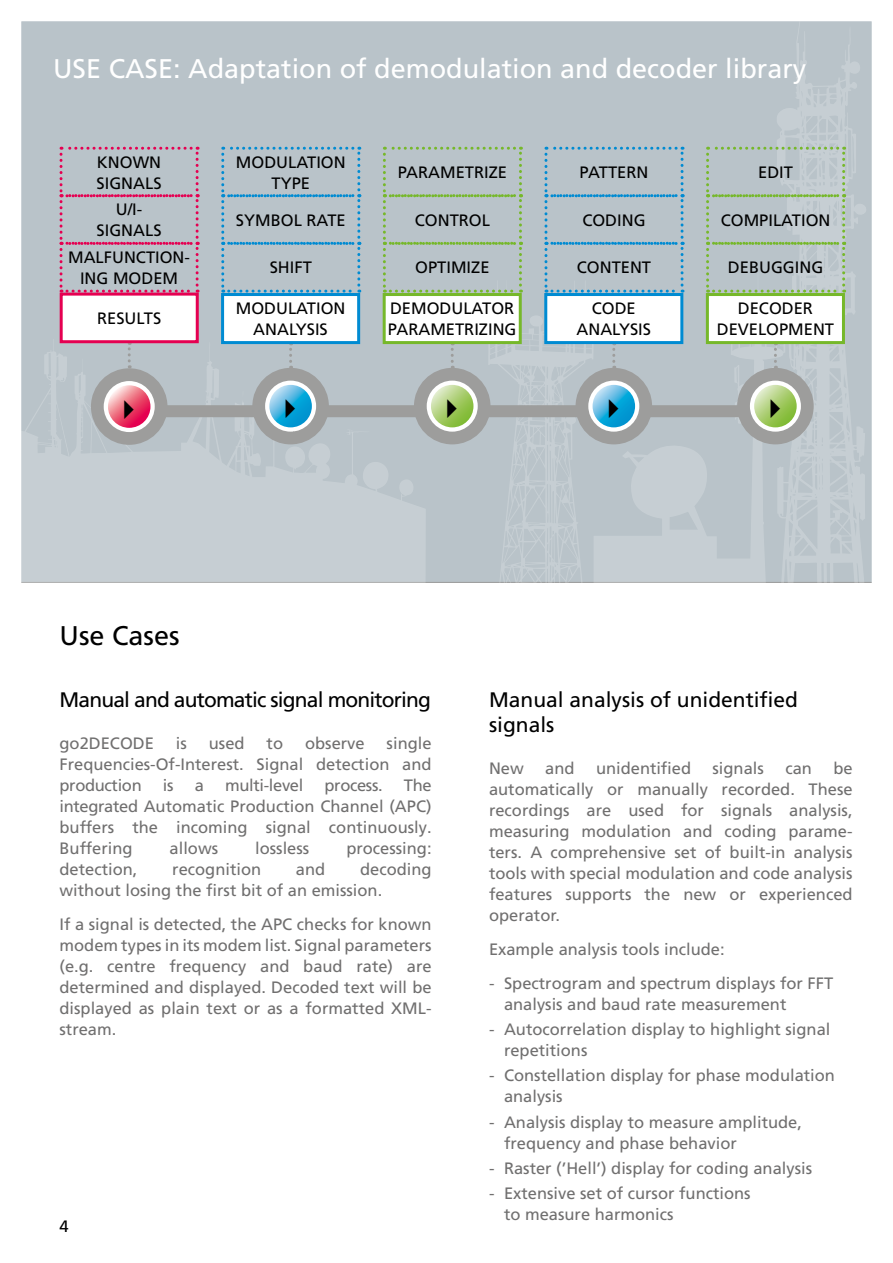
<style>
.page{position:relative;width:893px;height:1263px;background:#fff}
.page>*{position:absolute;margin:0;border:0;box-sizing:border-box;transform-origin:0 0}
.t1{font:27px "Frutiger LT Pro";color:#fff}
.t2{font:27px "Frutiger LT Pro";color:#000}
.t3{font:21px/25.2px "Frutiger LT Pro";color:#000}
.t4{font:21px "Frutiger LT Pro";letter-spacing:-.04em;color:#000}
.t5{font:16.5px/21px "Frutiger LT Pro";color:#706f6f}
.t6{font:16.5px/21px "Frutiger LT Pro";color:#000;text-align:center}
.t7{font:16.5px "Frutiger LT Pro";letter-spacing:-.02em;color:#706f6f}
</style>
<div class="page">
<div style="left:22px;top:22px;width:849px;height:561px;background:#b9c3c9"></div>
<svg style="left:382px;top:270px;width:394px;height:313px;fill:#b9c3c9"></svg>
<svg style="left:184px;top:342px;width:242px;height:241px;fill:#c6ced3"></svg>
<svg style="left:776px;top:22px;width:92px;height:561px;fill:#b9c3c9"></svg>
<svg style="left:22px;top:339px;width:162px;height:244px;fill:#c6ced3"></svg>
<div style="left:114px;top:405px;width:642px;height:12px;background:#9d9d9c"></div>
<div style="left:91px;top:368px;width:76px;height:77px;background:#9d9d9c;border-radius:50%"></div>
<div style="left:104px;top:381px;width:51px;height:51px;background:#fff;border-radius:50%"></div>
<svg style="left:108px;top:385px;width:42px;height:43px"></svg>
<svg style="left:128px;top:343px;width:3px;height:25px"></svg>
<div style="left:61px;top:294px;width:136px;height:48px;background:#fff"></div>
<div style="left:60px;top:293px;width:139px;height:50px;border:3px solid #e50051"></div>
<svg style="left:60px;top:147px;width:139px;height:146px"></svg>
<div style="left:252px;top:368px;width:77px;height:76px;background:#9d9d9c;border-radius:50%"></div>
<div style="left:265px;top:381px;width:51px;height:51px;background:#fff;border-radius:50%"></div>
<svg style="left:269px;top:385px;width:43px;height:42px"></svg>
<svg style="left:221px;top:147px;width:139px;height:146px"></svg>
<svg style="left:289px;top:344px;width:3px;height:24px"></svg>
<div style="left:223px;top:294px;width:136px;height:49px;background:#fff"></div>
<div style="left:221px;top:293px;width:139px;height:51px;border:3px solid #008bd2"></div>
<div style="left:576px;top:368px;width:76px;height:76px;background:#9d9d9c;border-radius:50%"></div>
<svg style="left:588px;top:381px;width:51px;height:51px"></svg>
<svg style="left:593px;top:385px;width:42px;height:42px"></svg>
<svg style="left:544px;top:147px;width:140px;height:146px"></svg>
<svg style="left:612px;top:344px;width:3px;height:24px"></svg>
<div style="left:546px;top:294px;width:136px;height:49px;background:#fff"></div>
<div style="left:544px;top:293px;width:139px;height:51px;border:3px solid #008bd2"></div>
<div style="left:414px;top:368px;width:76px;height:76px;background:#9d9d9c;border-radius:50%"></div>
<svg style="left:427px;top:381px;width:51px;height:51px"></svg>
<svg style="left:431px;top:385px;width:42px;height:42px"></svg>
<svg style="left:383px;top:147px;width:139px;height:146px"></svg>
<svg style="left:451px;top:344px;width:3px;height:24px"></svg>
<div style="left:384px;top:294px;width:136px;height:49px;background:#fff"></div>
<div style="left:383px;top:293px;width:139px;height:51px;border:3px solid #76b82a"></div>
<div style="left:737px;top:368px;width:77px;height:76px;background:#9d9d9c;border-radius:50%"></div>
<div style="left:750px;top:381px;width:51px;height:51px;background:#fff;border-radius:50%"></div>
<svg style="left:754px;top:385px;width:43px;height:42px"></svg>
<svg style="left:706px;top:147px;width:139px;height:146px"></svg>
<svg style="left:774px;top:344px;width:3px;height:24px"></svg>
<div style="left:707px;top:294px;width:136px;height:49px;background:#fff"></div>
<div style="left:706px;top:293px;width:139px;height:51px;border:3px solid #76b82a"></div>
<svg style="left:124px;top:399px;width:10px;height:20px"></svg>
<svg style="left:286px;top:399px;width:9px;height:19px"></svg>
<svg style="left:609px;top:399px;width:9px;height:19px"></svg>
<svg style="left:447px;top:399px;width:10px;height:19px"></svg>
<svg style="left:771px;top:399px;width:9px;height:19px"></svg>
<h1 class="t1" style="left:53px;top:52px;width:755px">USE CASE: Adaptation of demodulation and decoder library</h1>
<p class="t6" style="left:97px;top:152px;width:67px;text-align:left">KNOWN<br>SIGNALS</p>
<p class="t6" style="left:97px;top:199px;width:67px">U/I-<br>SIGNALS</p>
<p class="t6" style="left:68px;top:247px;width:123px">MALFUNCTION-<br>ING MODEM</p>
<p class="t6" style="left:97px;top:308px;width:66px">RESULTS</p>
<p class="t6" style="left:236px;top:152px;width:111px">MODULATION<br>TYPE</p>
<p class="t6" style="left:236px;top:209px;width:111px">SYMBOL RATE</p>
<p class="t6" style="left:270px;top:257px;width:44px">SHIFT</p>
<p class="t6" style="left:236px;top:298px;width:111px">MODULATION<br>ANALYSIS</p>
<p class="t6" style="left:398px;top:162px;width:111px">PARAMETRIZE</p>
<p class="t6" style="left:415px;top:209px;width:77px">CONTROL</p>
<p class="t6" style="left:415px;top:257px;width:76px">OPTIMIZE</p>
<p class="t6" style="left:388px;top:298px;width:130px;text-align:left">DEMODULATOR<br>PARAMETRIZING</p>
<p class="t6" style="left:580px;top:162px;width:70px">PATTERN</p>
<p class="t6" style="left:582px;top:209px;width:65px">CODING</p>
<p class="t6" style="left:577px;top:257px;width:76px">CONTENT</p>
<p class="t6" style="left:576px;top:298px;width:76px">CODE<br>ANALYSIS</p>
<p class="t6" style="left:758px;top:162px;width:36px">EDIT</p>
<p class="t6" style="left:721px;top:209px;width:111px">COMPILATION</p>
<p class="t6" style="left:728px;top:257px;width:97px">DEBUGGING</p>
<p class="t6" style="left:717px;top:298px;width:119px">DECODER<br>DEVELOPMENT</p>
<h1 class="t2" style="left:60px;top:620px;width:122px">Use Cases</h1>
<p class="t4" style="left:60px;top:687px;width:373px">Manual and automatic signal monitoring</p>
<p class="t5" style="left:60px;top:733px;width:96px">go2DECODE</p>
<p class="t5" style="left:176px;top:733px;width:13px">is</p>
<p class="t5" style="left:209px;top:733px;width:37px">used</p>
<p class="t5" style="left:267px;top:733px;width:18px">to</p>
<p class="t5" style="left:305px;top:733px;width:61px">observe</p>
<p class="t5" style="left:60px;top:733px;width:374px;text-align:justify;text-indent:327px">single Frequencies-Of-Interest. Signal detection and production</p>
<p class="t5" style="left:60px;top:775px;width:374px;text-align:justify;text-indent:344px">The integrated Automatic Production Channel (APC) buffers the incoming signal continuously.<br>Buffering</p>
<p class="t5" style="left:163px;top:775px;width:12px">is</p>
<p class="t5" style="left:195px;top:775px;width:11px">a</p>
<p class="t7" style="left:225px;top:776px;width:80px">multi-level</p>
<p class="t7" style="left:325px;top:776px;width:60px">process.</p>
<p class="t5" style="left:170px;top:838px;width:50px">allows</p>
<p class="t5" style="left:255px;top:838px;width:56px">lossless</p>
<p class="t5" style="left:346px;top:838px;width:87px">processing:</p>
<p class="t5" style="left:60px;top:859px;width:374px;text-indent:301px">decoding without losing the first bit of an emission.</p>
<p class="t5" style="left:60px;top:914px;width:374px;text-align:justify">If a signal is detected, the APC checks for known modem types in its modem list. Signal parameters (e.g. centre frequency and baud rate) are determined and displayed. Decoded text will be displayed as plain text or as a formatted XML&shy;stream.</p>
<p class="t5" style="left:60px;top:859px;width:79px">detection,</p>
<p class="t5" style="left:172px;top:859px;width:90px">recognition</p>
<p class="t5" style="left:296px;top:859px;width:31px">and</p>
<p class="t6" style="left:60px;top:1215px;width:11px">4</p>
<p class="t3" style="left:489px;top:687px;width:310px">Manual analysis of unidentified signals</p>
<p class="t5" style="left:489px;top:758px;width:36px">New</p>
<p class="t5" style="left:545px;top:758px;width:31px">and</p>
<p class="t5" style="left:596px;top:758px;width:97px">unidentified</p>
<p class="t5" style="left:713px;top:758px;width:53px">signals</p>
<p class="t5" style="left:785px;top:758px;width:28px">can</p>
<p class="t5" style="left:489px;top:758px;width:365px;text-align:justify;text-indent:344px">be automatically or manually recorded. These recordings are used for signals analysis, measuring modulation and coding parame&shy;ters. A comprehensive set of built-in analysis tools with special modulation and code analysis features supports the new or experienced operator.</p>
<p class="t5" style="left:489px;top:939px;width:237px">Example analysis tools include:</p>
<p class="t5" style="left:504px;top:973px;width:331px;text-indent:-15px">- Spectrogram and spectrum displays for FFT analysis and baud rate measurement</p>
<p class="t5" style="left:504px;top:1019px;width:328px;text-indent:-15px">- Autocorrelation display to highlight signal repetitions</p>
<p class="t5" style="left:504px;top:1065px;width:332px;text-indent:-15px">- Constellation display for phase modulation analysis</p>
<p class="t5" style="left:504px;top:1111px;width:300px;text-indent:-15px">- Analysis display to measure amplitude, frequency and phase behavior</p>
<p class="t5" style="left:489px;top:1158px;width:325px">- Raster (’Hell’) display for coding analysis</p>
<p class="t5" style="left:504px;top:1183px;width:248px;text-indent:-15px">- Extensive set of cursor functions to measure harmonics</p>
</div>
